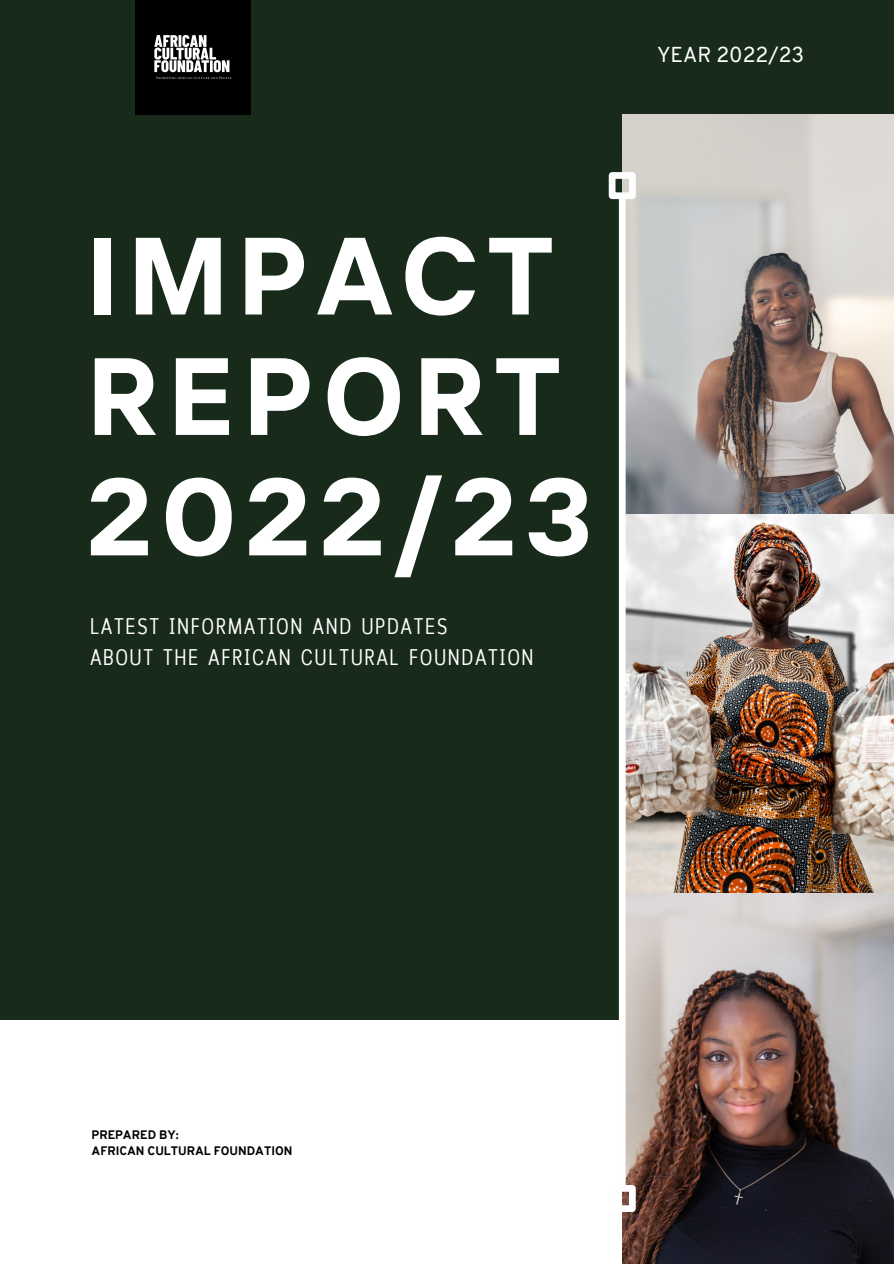
<style>
.page{position:relative;width:894px;height:1264px;background:#fff}
.page>*{position:absolute;margin:0;border:0;box-sizing:border-box;transform-origin:0 0}
.t1{font:700 109.5px/120.3px "TT Interphases";letter-spacing:.085em;color:#fff}
.t2{font:22.5px/31.5px "Cloud Cond";letter-spacing:.07em;color:#fff}
.t3{font:21px "Overpass";color:#fff}
.t4{font:800 12px "Overpass";color:#000001}
</style>
<div class="page">
<div style="left:0;top:0;width:893px;height:1263px;background:#182a1a"></div>
<div style="left:0;top:1020px;width:725px;height:243px;background:#fff"></div>
<img style="left:136px;top:0;width:114px;height:115px">
<img style="left:622px;top:514px;width:271px;height:749px">
<img style="left:622px;top:114px;width:271px;height:400px">
<div style="left:618px;top:199px;width:7px;height:985px;background:#fefefe"></div>
<div style="left:608px;top:1184px;width:27px;height:27px;border:7px solid #fefefe"></div>
<div style="left:608px;top:172px;width:27px;height:27px;border:7px solid #fefefe"></div>
<h1 class="t1" style="left:87px;top:213px;width:506px">IMPACT<br>REPORT<br>2022/23</h1>
<h2 class="t2" style="left:90px;top:612px;width:445px">LATEST INFORMATION AND UPDATES<br>ABOUT THE AFRICAN CULTURAL FOUNDATION</h2>
<h2 class="t3" style="left:656px;top:46px;width:149px">YEAR 2022/23</h2>
<p class="t4" style="left:92px;top:1129px;width:89px">PREPARED BY:</p>
<p class="t4" style="left:92px;top:1145px;width:202px">AFRICAN CULTURAL FOUNDATION</p>
</div>
